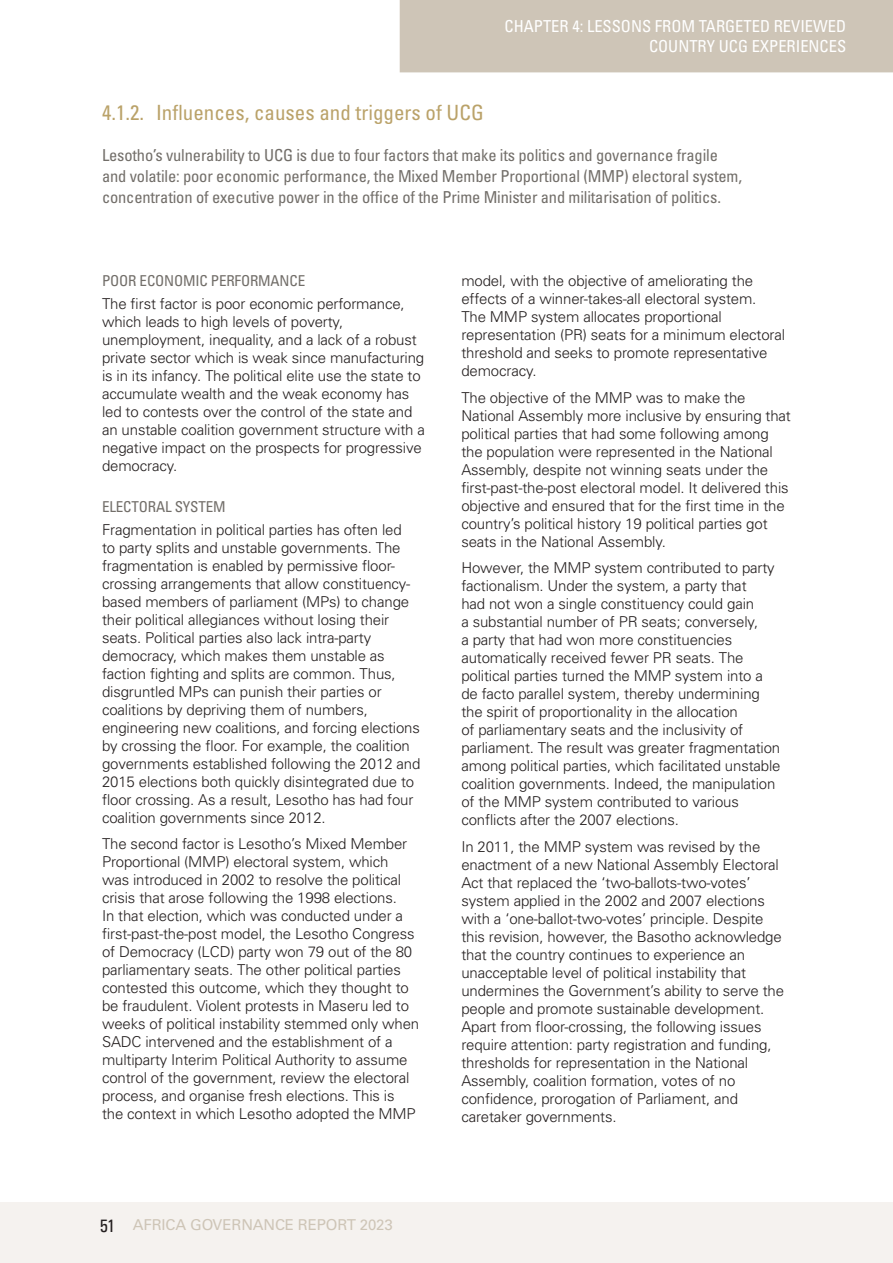
<style>
.page{position:relative;width:893px;height:1263px;background:#fff}
.page>*{position:absolute;margin:0;border:0;box-sizing:border-box;transform-origin:0 0}
.t1{font:condensed 21px "Univers";color:#baa269}
.t2{font:condensed 16.5px/21px "Univers";letter-spacing:-.01em;color:#726e69}
.t3{font:condensed 16.5px/19.5px "Univers";color:#fff;text-align:right}
.t4{font:300 15px/18px "Univers";letter-spacing:-.01em;color:#241f1f}
.t5{font:condensed 15px "Univers";letter-spacing:-.01em;color:#726e69}
.t6{font:15px "Univers LT Std";letter-spacing:-.01em;color:#cec5b7}
.s1{font-family:"Univers Condensed";font-size:18px;color:#241f1f}
</style>
<div class="page">
<div style="left:0;top:1202px;width:893px;height:61px;background:#f5f2ef"></div>
<div style="left:400px;top:0;width:493px;height:72px;background:#cec5b7"></div>
<p class="t3" style="left:505px;top:16px;width:343px">CHAPTER 4: LESSONS FROM TARGETED REVIEWED<br>COUNTRY UCG EXPERIENCES</p>
<h1 class="t1" style="left:102px;top:99px;width:383px">4.1.2. Influences, causes and triggers of UCG</h1>
<p class="t2" style="left:102px;top:144px;width:641px">Lesotho’s vulnerability to UCG is due to four factors that make its politics and governance fragile and volatile: poor economic performance, the Mixed Member Proportional (MMP) electoral system, concentration of executive power in the office of the Prime Minister and militarisation of politics.</p>
<p class="t5" style="left:102px;top:271px;width:205px">POOR ECONOMIC PERFORMANCE</p>
<p class="t4" style="left:102px;top:294px;width:324px">The first factor is poor economic performance, which leads to high levels of poverty, unemployment, inequality, and a lack of a robust private sector which is weak since manufacturing is in its infancy. The political elite use the state to accumulate wealth and the weak economy has led to contests over the control of the state and an unstable coalition government structure with a negative impact on the prospects for progressive democracy.</p>
<p class="t5" style="left:102px;top:497px;width:125px">ELECTORAL SYSTEM</p>
<p class="t4" style="left:102px;top:520px;width:320px">Fragmentation in political parties has often led<br>to party splits and unstable governments. The fragmentation is enabled by permissive floor&shy;crossing arrangements that allow constituency&shy;based members of parliament (MPs) to change their political allegiances without losing their seats. Political parties also lack intra-party democracy, which makes them unstable as faction fighting and splits are common. Thus, disgruntled MPs can punish their parties or coalitions by depriving them of numbers, engineering new coalitions, and forcing elections by crossing the floor. For example, the coalition governments established following the 2012 and 2015 elections both quickly disintegrated due to floor crossing. As a result, Lesotho has had four coalition governments since 2012.</p>
<p class="t4" style="left:102px;top:835px;width:319px">The second factor is Lesotho’s Mixed Member Proportional (MMP) electoral system, which was introduced in 2002 to resolve the political crisis that arose following the 1998 elections.<br>In that election, which was conducted under a first-past-the-post model, the Lesotho Congress of Democracy (LCD) party won 79 out of the 80 parliamentary seats. The other political parties contested this outcome, which they thought to be fraudulent. Violent protests in Maseru led to weeks of political instability stemmed only when SADC intervened and the establishment of a multiparty Interim Political Authority to assume control of the government, review the electoral process, and organise fresh elections. This is the context in which Lesotho adopted the MMP</p>
<p class="t4" style="left:461px;top:272px;width:325px">model, with the objective of ameliorating the effects of a winner-takes-all electoral system.<br>The MMP system allocates proportional representation (PR) seats for a minimum electoral threshold and seeks to promote representative democracy.</p>
<p class="t4" style="left:461px;top:388px;width:331px">The objective of the MMP was to make the National Assembly more inclusive by ensuring that political parties that had some following among the population were represented in the National Assembly, despite not winning seats under the first-past-the-post electoral model. It delivered this objective and ensured that for the first time in the country’s political history 19 political parties got seats in the National Assembly.</p>
<p class="t4" style="left:461px;top:559px;width:321px">However, the MMP system contributed to party factionalism. Under the system, a party that<br>had not won a single constituency could gain<br>a substantial number of PR seats; conversely,<br>a party that had won more constituencies automatically received fewer PR seats. The political parties turned the MMP system into a de facto parallel system, thereby undermining the spirit of proportionality in the allocation<br>of parliamentary seats and the inclusivity of parliament. The result was greater fragmentation among political parties, which facilitated unstable coalition governments. Indeed, the manipulation of the MMP system contributed to various conflicts after the 2007 elections.</p>
<p class="t4" style="left:461px;top:837px;width:324px">In 2011, the MMP system was revised by the enactment of a new National Assembly Electoral Act that replaced the ‘two-ballots-two-votes’ system applied in the 2002 and 2007 elections with a ‘one-ballot-two-votes’ principle. Despite this revision, however, the Basotho acknowledge that the country continues to experience an unacceptable level of political instability that undermines the Government’s ability to serve the people and promote sustainable development.<br>Apart from floor-crossing, the following issues require attention: party registration and funding, thresholds for representation in the National Assembly, coalition formation, votes of no confidence, prorogation of Parliament, and caretaker governments.</p>
<p class="t6" style="left:100px;top:1216px;width:294px"><span class="s1">51</span> AFRICA GOVERNANCE REPORT 2023</p>
</div>
